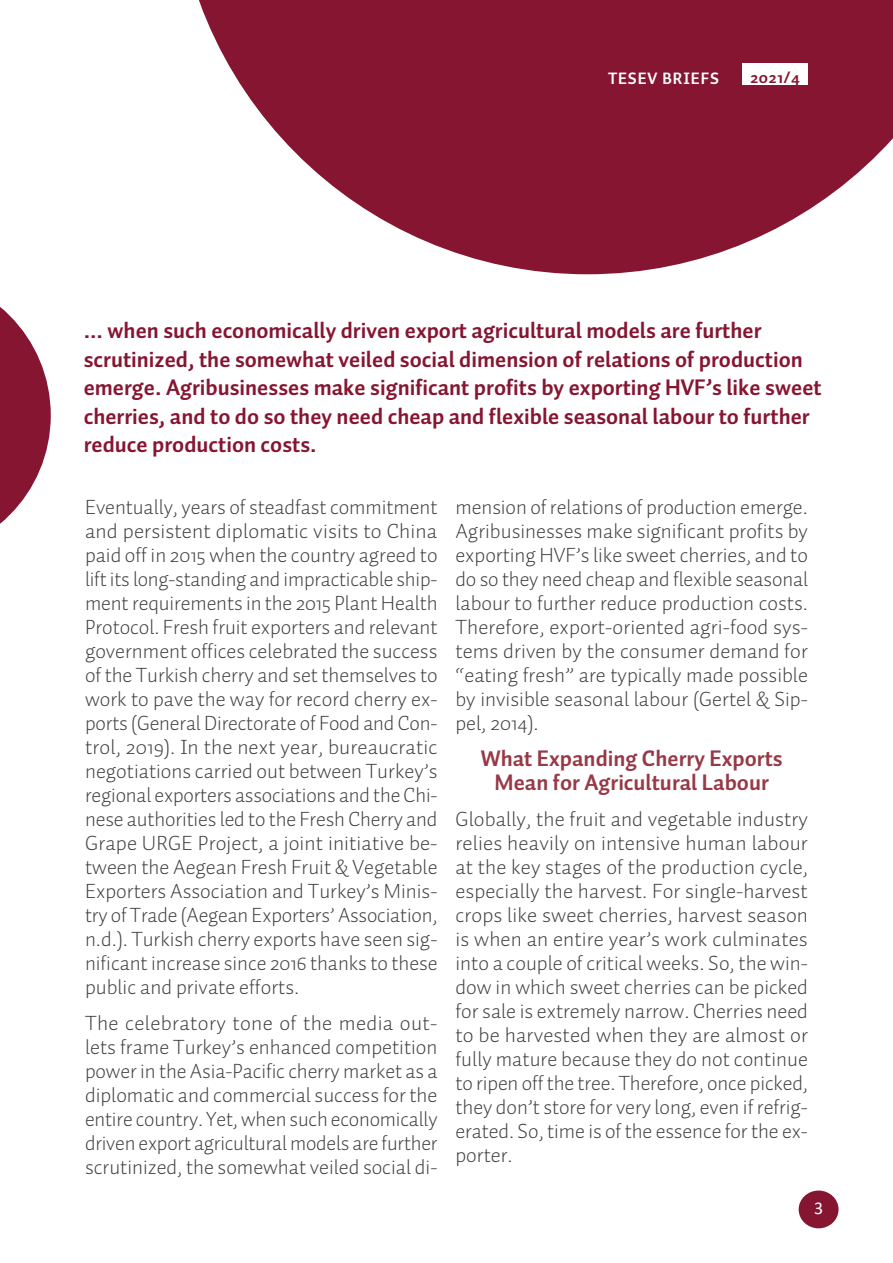
<style>
.page{position:relative;width:893px;height:1263px;background:#fff}
.page>*{position:absolute;margin:0;border:0;box-sizing:border-box;transform-origin:0 0}
.Paragraf_Stili_1{font:700 22.5px/28.5px "Auto 2 TR";color:#861531}
._2020_FES_Normal_TR{font:700 22.5px/24px "Auto 2 TR";color:#973946;text-align:center}
._2020_FES_Normal_TR-2{font:300 21px/24px "Auto 2 TR";color:#3e3e3f;text-align:justify}
.Paragraf_Stili_1-2{font:18px "Calibri";color:#fff}
.t1{font:700 16.65px "Auto 2 TR";color:#861531}
.t2{font:700 16.5px "Auto 2 TR";letter-spacing:.05em;color:#fff}
</style>
<div class="page">
<svg style="left:199px;top:0;width:694px;height:274px;fill:#861531"></svg>
<svg style="left:0;top:307px;width:51px;height:217px"></svg>
<div style="left:799px;top:1190px;width:39px;height:38px;background:#861531;border-radius:50%"></div>
<div style="left:743px;top:64px;width:65px;height:21px;background:#fff"></div>
<p class="t2" style="left:608px;top:68px;width:112px">TESEV BRIEFS</p>
<p class="t1" style="left:750px;top:66px;width:51px">2021/4</p>
<p class="Paragraf_Stili_1" style="left:84px;top:317px;width:739px">... when such economically driven export agricultural models are further scrutinized, the somewhat veiled social dimension of relations of production emerge. Agribusinesses make significant profits by exporting HVF’s like sweet cherries, and to do so they need cheap and flexible seasonal labour to further reduce production costs.</p>
<p class="_2020_FES_Normal_TR-2" style="left:85px;top:494px;width:354px">Eventually, years of steadfast commitment and persistent diplomatic visits to China paid off in 2015 when the country agreed to lift its long-standing and impracticable ship&shy;ment requirements in the 2015 Plant Health Protocol. Fresh fruit exporters and relevant government offices celebrated the success of the Turkish cherry and set themselves to work to pave the way for record cherry ex&shy;ports (General Directorate of Food and Con&shy;trol, 2019). In the next year, bureaucratic negotiations carried out between Turkey’s regional exporters associations and the Chi&shy;nese authorities led to the Fresh Cherry and Grape URGE Project, a joint initiative be&shy;tween the Aegean Fresh Fruit &amp; Vegetable Exporters Association and Turkey’s Minis&shy;try of Trade (Aegean Exporters’ Association, n.d.). Turkish cherry exports have seen sig&shy;nificant increase since 2016 thanks to these public and private efforts.</p>
<p class="_2020_FES_Normal_TR-2" style="left:85px;top:1010px;width:354px">The celebratory tone of the media out&shy;lets frame Turkey’s enhanced competition power in the Asia-Pacific cherry market as a diplomatic and commercial success for the entire country. Yet, when such economically driven export agricultural models are further scrutinized, the somewhat veiled social di-</p>
<p class="_2020_FES_Normal_TR-2" style="left:455px;top:494px;width:354px">mension of relations of production emerge.<br>Agribusinesses make significant profits by exporting HVF’s like sweet cherries, and to do so they need cheap and flexible seasonal labour to further reduce production costs.<br>Therefore, export-oriented agri-food sys&shy;tems driven by the consumer demand for “eating fresh” are typically made possible by invisible seasonal labour (Gertel &amp; Sip&shy;pel, 2014).</p>
<p class="_2020_FES_Normal_TR" style="left:481px;top:746px;width:303px">What Expanding Cherry Exports<br>Mean for Agricultural Labour</p>
<p class="_2020_FES_Normal_TR-2" style="left:455px;top:806px;width:354px">Globally, the fruit and vegetable industry relies heavily on intensive human labour at the key stages of the production cycle, especially the harvest. For single-harvest crops like sweet cherries, harvest season is when an entire year’s work culminates into a couple of critical weeks. So, the win&shy;dow in which sweet cherries can be picked for sale is extremely narrow. Cherries need to be harvested when they are almost or fully mature because they do not continue to ripen off the tree. Therefore, once picked, they don’t store for very long, even if refrig&shy;erated. So, time is of the essence for the ex&shy;porter.</p>
<p class="Paragraf_Stili_1-2" style="left:814px;top:1195px;width:11px">3</p>
</div>
